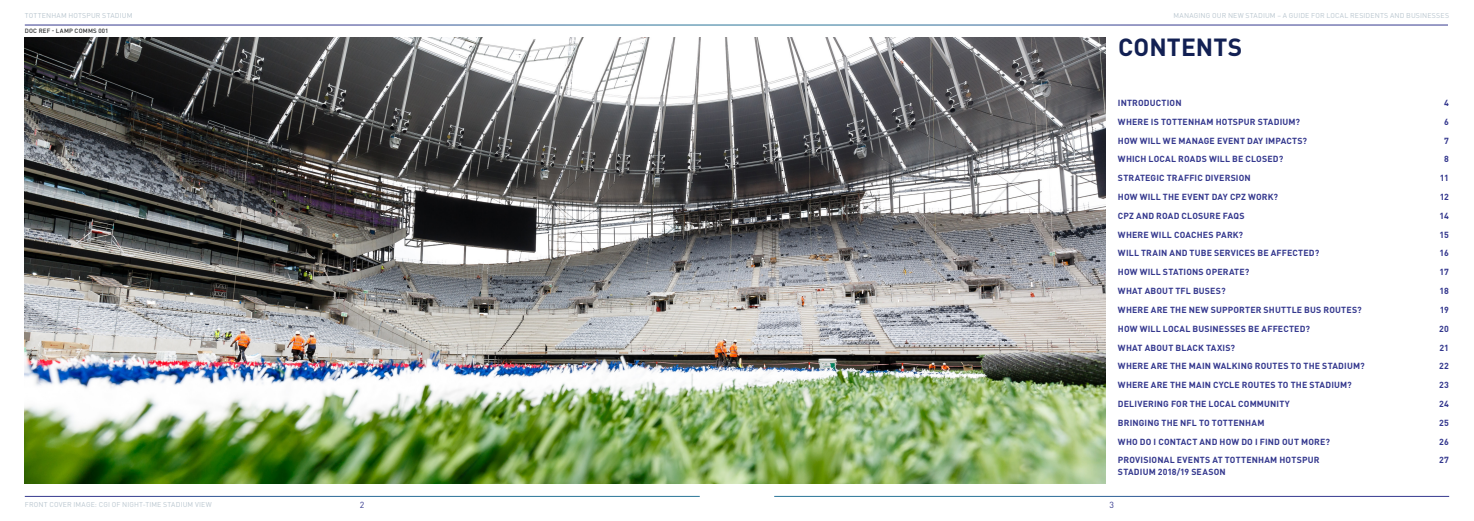
<style>
.page{position:relative;width:1474px;height:521px;background:#fff}
.page>*{position:absolute;margin:0;border:0;box-sizing:border-box;transform-origin:0 0}
.t1{font:700 24.5px "DIN Pro";letter-spacing:.005em;color:#122053}
.t2{font:700 8.75px "DIN Pro";letter-spacing:.02em;color:#34388e}
.t3{font:8.75px "DIN Pro";color:#34388e}
.t4{font:7px "DIN Pro";letter-spacing:.02em;color:#b9c6cf}
.t5{font:500 6.12px "DIN Pro";letter-spacing:.035em;color:#2a2c2d}
</style>
<div class="page">
<img style="left:25px;top:37px;width:1080px;height:447px">
<p class="t4" style="left:25px;top:10px;width:109px">TOTTENHAM HOTSPUR STADIUM</p>
<p class="t4" style="left:1173px;top:10px;width:277px">MANAGING OUR NEW STADIUM – A GUIDE FOR LOCAL RESIDENTS AND BUSINESSES</p>
<h1 class="t1" style="left:1118px;top:30px;width:126px">CONTENTS</h1>
<p class="t5" style="left:25px;top:27px;width:85px">DOC REF - LAMP COMMS 001</p>
<p class="t4" style="left:25px;top:499px;width:188px">FRONT COVER IMAGE: CGI OF NIGHT-TIME STADIUM VIEW</p>
<p class="t2" style="left:1117px;top:97px;width:65px">INTRODUCTION</p>
<p class="t2" style="left:1443px;top:97px;width:6px">4</p>
<p class="t2" style="left:1117px;top:116px;width:184px">WHERE IS TOTTENHAM HOTSPUR STADIUM?</p>
<p class="t2" style="left:1443px;top:116px;width:6px">6</p>
<p class="t2" style="left:1117px;top:134px;width:191px">HOW WILL WE MANAGE EVENT DAY IMPACTS?</p>
<p class="t2" style="left:1443px;top:134px;width:6px">7</p>
<p class="t2" style="left:1117px;top:153px;width:167px">WHICH LOCAL ROADS WILL BE CLOSED?</p>
<p class="t2" style="left:1443px;top:153px;width:6px">8</p>
<p class="t2" style="left:1117px;top:172px;width:134px">STRATEGIC TRAFFIC DIVERSION</p>
<p class="t2" style="left:1439px;top:172px;width:10px">11</p>
<p class="t2" style="left:1117px;top:191px;width:162px">HOW WILL THE EVENT DAY CPZ WORK?</p>
<p class="t2" style="left:1439px;top:191px;width:11px">12</p>
<p class="t2" style="left:1117px;top:210px;width:128px">CPZ AND ROAD CLOSURE FAQS</p>
<p class="t2" style="left:1439px;top:210px;width:11px">14</p>
<p class="t2" style="left:1117px;top:228px;width:127px">WHERE WILL COACHES PARK?</p>
<p class="t2" style="left:1439px;top:228px;width:11px">15</p>
<p class="t2" style="left:1117px;top:247px;width:203px">WILL TRAIN AND TUBE SERVICES BE AFFECTED?</p>
<p class="t2" style="left:1439px;top:247px;width:11px">16</p>
<p class="t2" style="left:1117px;top:266px;width:133px">HOW WILL STATIONS OPERATE?</p>
<p class="t2" style="left:1439px;top:266px;width:11px">17</p>
<p class="t2" style="left:1117px;top:285px;width:109px">WHAT ABOUT TFL BUSES?</p>
<p class="t2" style="left:1439px;top:285px;width:11px">18</p>
<p class="t2" style="left:1117px;top:304px;width:245px">WHERE ARE THE NEW SUPPORTER SHUTTLE BUS ROUTES?</p>
<p class="t2" style="left:1439px;top:304px;width:11px">19</p>
<p class="t2" style="left:1117px;top:323px;width:194px">HOW WILL LOCAL BUSINESSES BE AFFECTED?</p>
<p class="t2" style="left:1439px;top:323px;width:11px">20</p>
<p class="t2" style="left:1117px;top:341px;width:119px">WHAT ABOUT BLACK TAXIS?</p>
<p class="t2" style="left:1439px;top:341px;width:11px">21</p>
<p class="t2" style="left:1117px;top:360px;width:248px">WHERE ARE THE MAIN WALKING ROUTES TO THE STADIUM?</p>
<p class="t2" style="left:1439px;top:360px;width:11px">22</p>
<p class="t2" style="left:1117px;top:379px;width:235px">WHERE ARE THE MAIN CYCLE ROUTES TO THE STADIUM?</p>
<p class="t2" style="left:1438px;top:379px;width:11px">23</p>
<p class="t2" style="left:1117px;top:398px;width:173px">DELIVERING FOR THE LOCAL COMMUNITY</p>
<p class="t2" style="left:1438px;top:398px;width:11px">24</p>
<p class="t2" style="left:1117px;top:417px;width:148px">BRINGING THE NFL TO TOTTENHAM</p>
<p class="t2" style="left:1439px;top:417px;width:11px">25</p>
<p class="t2" style="left:1117px;top:435px;width:214px">WHO DO I CONTACT AND HOW DO I FIND OUT MORE?</p>
<p class="t2" style="left:1439px;top:435px;width:11px">26</p>
<p class="t2" style="left:1117px;top:454px;width:203px">PROVISIONAL EVENTS AT TOTTENHAM HOTSPUR</p>
<p class="t2" style="left:1438px;top:454px;width:11px">27</p>
<p class="t2" style="left:1117px;top:466px;width:109px">STADIUM 2018/19 SEASON</p>
<p class="t3" style="left:360px;top:499px;width:6px">2</p>
<p class="t3" style="left:1109px;top:499px;width:6px">3</p>
</div>
